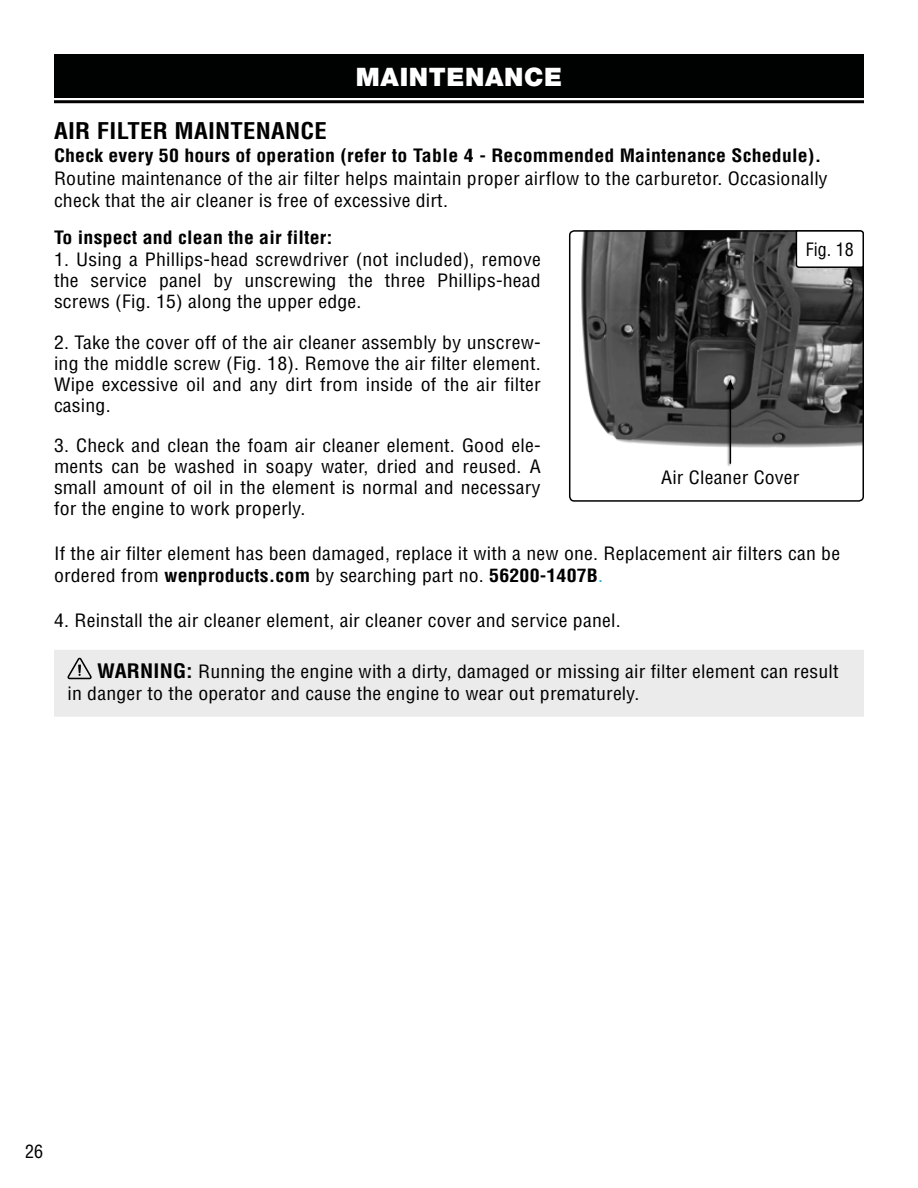
<style>
.page{position:relative;width:918px;height:1188px;background:#fff}
.page>*{position:absolute;margin:0;border:0;box-sizing:border-box;transform-origin:0 0}
.t1{font:900 25.5px "Helvetica Neue";letter-spacing:.025em;color:#fff}
.t2{font:700 condensed 22.5px "Helvetica";letter-spacing:.01em;color:#000;scale:1.1 1}
.t3{font:condensed 18px/21px "Helvetica";letter-spacing:.01em;color:#000;scale:1.1 1}
.t4{font:700 condensed 18px "Helvetica";letter-spacing:.01em;color:#000;scale:1.1 1}
.t5{font:condensed 18px "Helvetica";letter-spacing:.01em;color:#000}
.s1{font-weight:700}
.s2{color:#00aeef}
.s3{font-weight:700;font-size:19.5px}
</style>
<div class="page">
<img style="left:581px;top:233px;width:280px;height:215px">
<div style="left:55px;top:651px;width:808px;height:65px;background:#ebebec"></div>
<div style="left:54px;top:650px;width:810px;height:67px;border:2px solid #ebebec"></div>
<div style="left:54px;top:54px;width:810px;height:44px;background:#000101"></div>
<hr style="left:54px;top:100px;width:810px;height:3px;background:#000">
<svg style="left:67px;top:658px;width:25px;height:21px"></svg>
<div style="left:569px;top:230px;width:295px;height:272px;border:2px solid #000101;border-radius:4px"></div>
<div style="left:723px;top:379px;width:11px;height:88px;background:#000;opacity:.5"></div>
<hr style="left:730px;top:388px;width:1px;height:75px;background:#000101">
<svg style="left:727px;top:379px;width:7px;height:11px"></svg>
<svg style="left:795px;top:230px;width:69px;height:39px"></svg>
<h1 class="t1" style="left:356px;top:62px;width:208px">MAINTENANCE</h1>
<p class="t2" style="left:54px;top:117px;width:250px">AIR FILTER MAINTENANCE</p>
<p class="t4" style="left:54px;top:145px;width:699px">Check every 50 hours of operation (refer to Table 4 - Recommended Maintenance Schedule).</p>
<p class="t3" style="left:54px;top:168px;width:705px;line-height:21.6px">Routine maintenance of the air filter helps maintain proper airflow to the carburetor. Occasionally check that the air cleaner is free of excessive dirt.</p>
<p class="t4" style="left:54px;top:226px;width:254px">To inspect and clean the air filter:</p>
<p class="t3" style="left:54px;top:249px;width:444px;text-align:justify">1. Using a Phillips-head screwdriver (not included), remove the service panel by unscrewing the three Phillips-head screws (Fig. 15) along the upper edge.</p>
<p class="t3" style="left:54px;top:332px;width:444px;text-align:justify">2. Take the cover off of the air cleaner assembly by unscrew&shy;ing the middle screw (Fig. 18). Remove the air filter element.<br>Wipe excessive oil and any dirt from inside of the air filter casing.</p>
<p class="t3" style="left:54px;top:435px;width:444px;text-align:justify">3. Check and clean the foam air cleaner element. Good ele&shy;ments can be washed in soapy water, dried and reused. A small amount of oil in the element is normal and necessary for the engine to work properly.</p>
<p class="t3" style="left:54px;top:543px;width:716px;line-height:21.6px">If the air filter element has been damaged, replace it with a new one. Replacement air filters can be ordered from <span class="s1">wenproducts.com</span> by searching part no. <span class="s1">56200-1407B</span><span class="s2">.</span></p>
<p class="t3" style="left:54px;top:610px;width:517px">4. Reinstall the air cleaner element, air cleaner cover and service panel.</p>
<p class="t5" style="left:806px;top:238px;width:49px">Fig. 18</p>
<p class="t3" style="left:661px;top:467px;width:127px">Air Cleaner Cover</p>
<p class="t3" style="left:67px;top:660px;width:703px;line-height:21.6px;text-indent:30px"><span class="s3">WARNING:</span> Running the engine with a dirty, damaged or missing air filter element can result in danger to the operator and cause the engine to wear out prematurely.</p>
<p class="t5" style="left:25px;top:1141px;width:19px">26</p>
</div>
